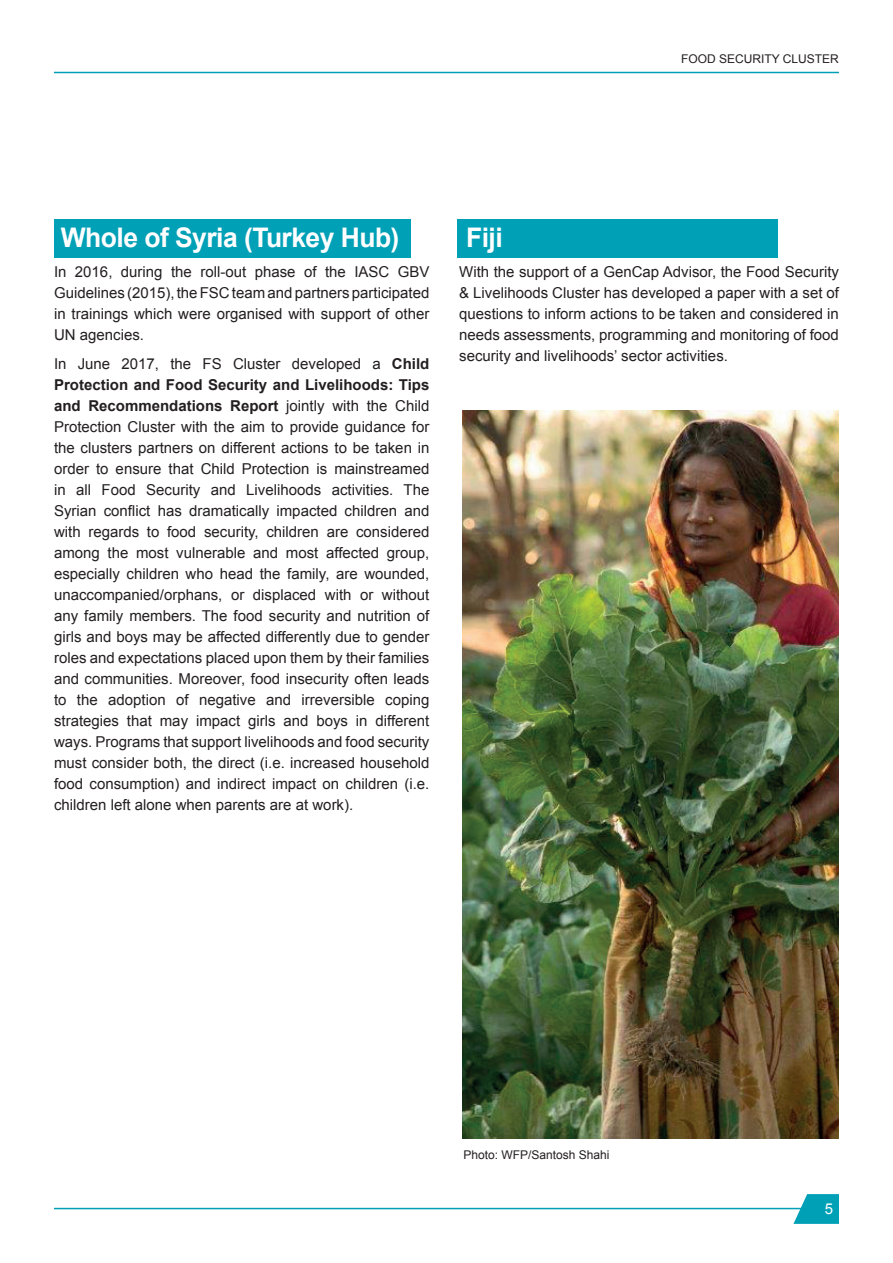
<style>
.page{position:relative;width:893px;height:1263px;background:#fff}
.page>*{position:absolute;margin:0;border:0;box-sizing:border-box;transform-origin:0 0}
.t1{font:700 27px "Arial";letter-spacing:-.02em;color:#fff}
.t2{font:15px/21px "Arial";color:#231f20;text-align:justify}
.t3{font:15px "Arial";color:#fff}
.t4{font:12px "Arial";color:#231f20}
.s1{font-weight:700}
</style>
<div class="page">
<svg style="left:793px;top:1194px;width:46px;height:30px"></svg>
<hr style="left:54px;top:1208px;width:761px;height:1px;background:#00a0b7">
<hr style="left:54px;top:72px;width:785px;height:1px;background:#00a0b7">
<div style="left:457px;top:219px;width:321px;height:38px;background:#00a0b7"></div>
<div style="left:54px;top:219px;width:356px;height:38px;background:#00a0b7"></div>
<img style="left:462px;top:410px;width:377px;height:728px">
<p class="t4" style="left:681px;top:51px;width:159px">FOOD SECURITY CLUSTER</p>
<h1 class="t1" style="left:61px;top:220px;width:340px">Whole of Syria (Turkey Hub)</h1>
<p class="t2" style="left:54px;top:261px;width:377px">In 2016, during the roll-out phase of the IASC GBV Guidelines (2015), the FSC team and partners participated in trainings which were organised with support of other UN agencies.</p>
<p class="t2" style="left:54px;top:354px;width:377px">In June 2017, the FS Cluster developed a <span class="s1">Child Protection and Food Security and Livelihoods: Tips and Recommendations Report</span> jointly with the Child Protection Cluster with the aim to provide guidance for the clusters partners on different actions to be taken in order to ensure that Child Protection is mainstreamed in all Food Security and Livelihoods activities. The Syrian conflict has dramatically impacted children and with regards to food security, children are considered among the most vulnerable and most affected group, especially children who head the family, are wounded, unaccompanied/orphans, or displaced with or without any family members. The food security and nutrition of girls and boys may be affected differently due to gender roles and expectations placed upon them by their families and communities. Moreover, food insecurity often leads to the adoption of negative and irreversible coping strategies that may impact girls and boys in different ways. Programs that support livelihoods and food security must consider both, the direct (i.e. increased household food consumption) and indirect impact on children (i.e. children left alone when parents are at work).</p>
<h1 class="t1" style="left:466px;top:220px;width:38px">Fiji</h1>
<p class="t2" style="left:459px;top:261px;width:381px">With the support of a GenCap Advisor, the Food Security &amp; Livelihoods Cluster has developed a paper with a set of questions to inform actions to be taken and considered in needs assessments, programming and monitoring of food security and livelihoods’ sector activities.</p>
<p class="t4" style="left:463px;top:1147px;width:148px">Photo: WFP/Santosh Shahi</p>
<p class="t3" style="left:825px;top:1199px;width:10px">5</p>
</div>
